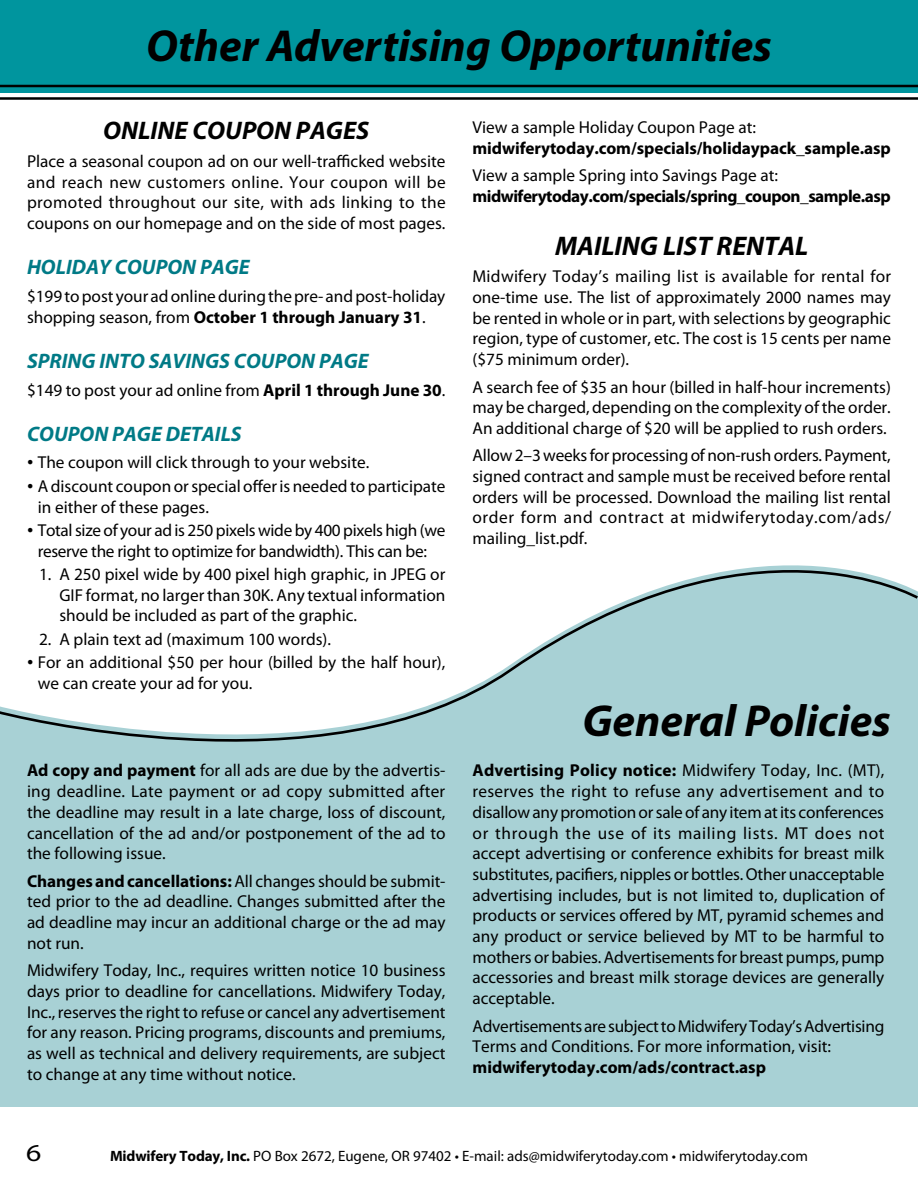
<style>
.page{position:relative;width:918px;height:1188px;background:#fff}
.page>*{position:absolute;margin:0;border:0;box-sizing:border-box;transform-origin:0 0}
.t1{font:italic 700 45px "Myriad Pro";color:#000}
.t2{font:italic 700 27px "Myriad Pro";color:#000}
.t3{font:italic 700 25.5px "Myriad Pro";color:#000}
.t4{font:24.3px "Myriad Pro";color:#000;scale:1.22 1}
.t5{font:italic 700 21px "Myriad Pro";color:#007a86}
.t6{font:17.25px/20.7px "Myriad Pro";color:#000;text-align:justify}
.t7{font:17.25px/20.7px "Myriad Pro";letter-spacing:-.02em;color:#000;text-align:center}
.t8{font:700 17.25px "Myriad Pro";letter-spacing:-.005em;color:#000}
.t9{font:700 17.25px "Myriad Pro";letter-spacing:-.03em;color:#000}
.t10{font:15px "Myriad Pro";color:#000}
.s1{font-weight:700}
.s2{font-family:"Times New Roman";font-size:18px}
</style>
<div class="page">
<div style="left:0;top:0;width:918px;height:93px;background:#00959e"></div>
<hr style="left:0;top:85px;width:918px;height:2px;background:#000">
<hr style="left:0;top:97px;width:918px;height:3px;background:#000">
<div style="left:0;top:801px;width:918px;height:306px;background:#a8d1d5"></div>
<svg style="left:0;top:565px;width:918px;height:236px"></svg>
<h1 class="t1" style="left:146px;top:16px;width:628px">OTHER ADVERTISING OPPORTUNITIES</h1>
<h3 class="t3" style="left:103px;top:114px;width:268px">ONLINE CO UPON PAGES</h3>
<p class="t6" style="left:27px;top:151px;width:420px">Place a seasonal coupon ad on our well-trafficked website and reach new customers online. Your coupon will be promoted throughout our site, with ads linking to the coupons on our homepage and on the side of most pages.</p>
<p class="t5" style="left:27px;top:254px;width:224px">HOLIDAY COUPON PAGE</p>
<p class="t6" style="left:27px;top:286px;width:420px">$199 to post your ad online during the pre- and post-holiday shopping season, from <span class="s1">October 1 through January 31</span>.</p>
<p class="t5" style="left:27px;top:347px;width:343px">SPRING INTO SAVINGS COUPON PAGE</p>
<p class="t6" style="left:27px;top:379px;width:420px">$149 to post your ad online from <span class="s1">April 1 through June 30</span>.</p>
<p class="t5" style="left:27px;top:420px;width:216px">CO UPON PAGE DETAILS</p>
<p class="t6" style="left:27px;top:452px;width:344px"><span class="s2">•</span> The coupon will click through to your website.</p>
<p class="t6" style="left:38px;top:475px;width:409px;text-indent:-11px"><span class="s2">•</span> A discount coupon or special offer is needed to participate in either of these pages.</p>
<p class="t7" style="left:27px;top:520px;width:420px"><span class="s2">•</span> Total size of your ad is 250 pixels wide by 400 pixels high (we reserve the right to optimize for bandwidth). This can be:</p>
<p class="t6" style="left:59px;top:564px;width:388px;text-indent:-20px">1. A 250 pixel wide by 400 pixel high graphic, in JPEG or GIF format, no larger than 30K. Any textual information should be included as part of the graphic.</p>
<p class="t6" style="left:39px;top:628px;width:294px">2. A plain text ad (maximum 100 words).</p>
<p class="t6" style="left:38px;top:652px;width:409px;text-indent:-11px"><span class="s2">•</span> For an additional $50 per hour (billed by the half hour), we can create your ad for you.</p>
<p class="t6" style="left:27px;top:760px;width:420px"><span class="s1">Ad copy and payment</span> for all ads are due by the advertis&shy;ing deadline. Late payment or ad copy submitted after the deadline may result in a late charge, loss of discount, cancellation of the ad and/or postponement of the ad to the following issue.</p>
<p class="t6" style="left:27px;top:870px;width:420px"><span class="s1">Changes and cancellations:</span> All changes should be submit&shy;ted prior to the ad deadline. Changes submitted after the ad deadline may incur an additional charge or the ad may not run.</p>
<p class="t6" style="left:27px;top:960px;width:420px">Midwifery Today, Inc., requires written notice 10 business days prior to deadline for cancellations. Midwifery Today, Inc., reserves the right to refuse or cancel any advertisement for any reason. Pricing programs, discounts and premiums, as well as technical and delivery requirements, are subject to change at any time without notice.</p>
<p class="t6" style="left:473px;top:117px;width:285px">View a sample Holiday Coupon Page at:</p>
<p class="t8" style="left:473px;top:137px;width:420px">midwiferytoday.com/specials/holidaypack_sample.asp</p>
<p class="t6" style="left:473px;top:165px;width:307px">View a sample Spring into Savings Page at:</p>
<p class="t9" style="left:473px;top:185px;width:420px">midwiferytoday.com/specials/spring_coupon_sample.asp</p>
<h2 class="t2" style="left:555px;top:228px;width:255px">MAILING LIST RENTAL</h2>
<p class="t6" style="left:472px;top:266px;width:420px">Midwifery Today’s mailing list is available for rental for one-time use. The list of approximately 2000 names may be rented in whole or in part, with selections by geographic region, type of customer, etc. The cost is 15 cents per name ($75 minimum order).</p>
<p class="t6" style="left:472px;top:376px;width:420px">A search fee of $35 an hour (billed in half-hour increments) may be charged, depending on the complexity of the order.<br>An additional charge of $20 will be applied to rush orders.</p>
<p class="t6" style="left:472px;top:445px;width:420px">Allow 2–3 weeks for processing of non-rush orders. Payment, signed contract and sample must be received before rental orders will be processed. Download the mailing list rental order form and contract at midwiferytoday.com/ads/ mailing_list.pdf.</p>
<h1 class="t1" style="left:582px;top:692px;width:310px">GENERAL POLICIES</h1>
<p class="t6" style="left:472px;top:760px;width:414px"><span class="s1">Advertising Policy notice:</span> Midwifery Today, Inc. (MT), reserves the right to refuse any advertisement and to disallow any promotion or sale of any item at its conferences or through the use of its mailing lists. MT does not accept advertising or conference exhibits for breast milk substitutes, pacifiers, nipples or bottles. Other unacceptable advertising includes, but is not limited to, duplication of products or services offered by MT, pyramid schemes and any product or service believed by MT to be harmful to mothers or babies. Advertisements for breast pumps, pump accessories and breast milk storage devices are generally acceptable.</p>
<p class="t6" style="left:472px;top:1015px;width:413px">Advertisements are subject to Midwifery Today’s Advertising<br>Terms and Conditions. For more information, visit:</p>
<p class="t8" style="left:472px;top:1056px;width:295px">midwiferytoday.com/ads/contract.asp</p>
<h3 class="t4" style="left:26px;top:1138px;width:14px">6</h3>
<p class="t10" style="left:110px;top:1147px;width:699px"><span class="s1">Midwifery Today, Inc.</span> PO Box 2672, Eugene, OR 97402 • E-mail: ads@midwiferytoday.com • midwiferytoday.com</p>
</div>
